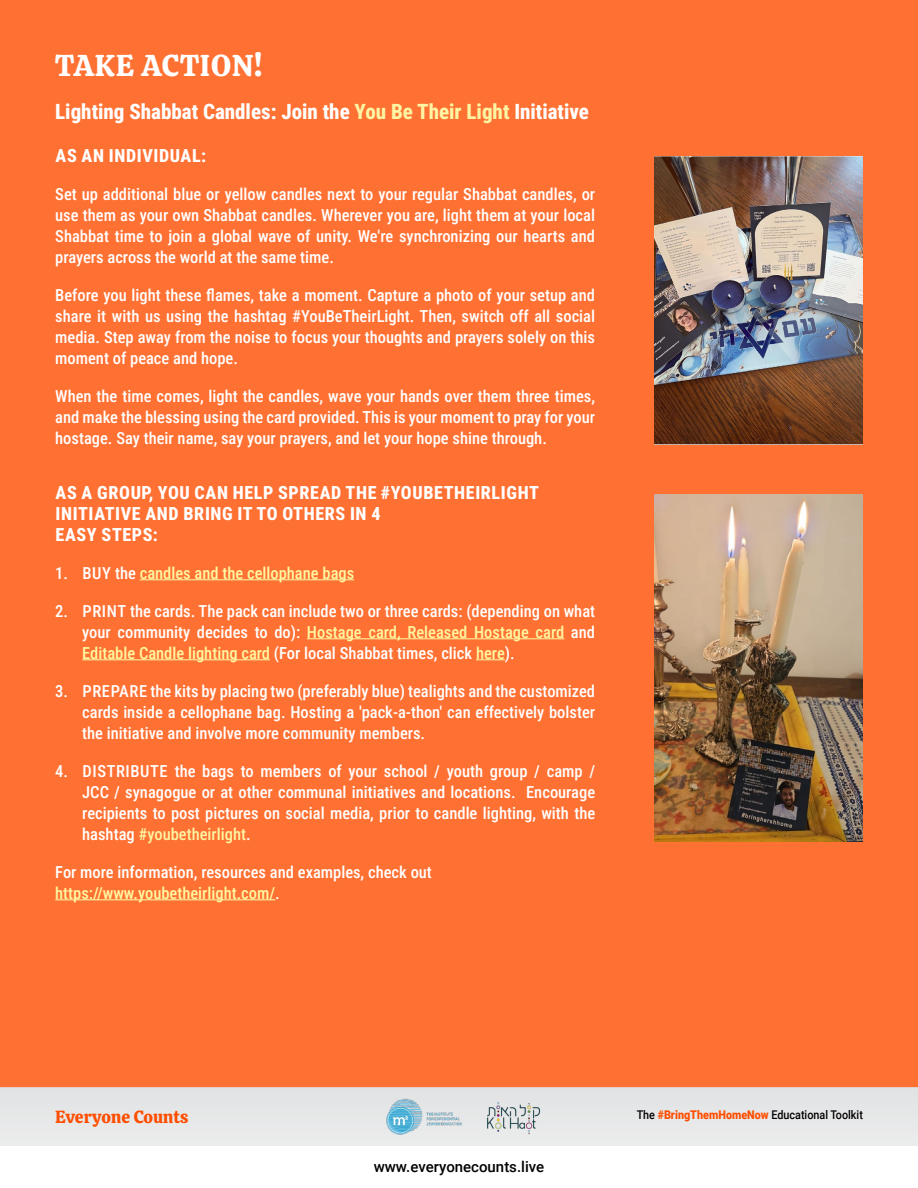
<style>
.page{position:relative;width:918px;height:1188px;background:#fff}
.page>*{position:absolute;margin:0;border:0;box-sizing:border-box;transform-origin:0 0}
.t1{font:30px "Calistoga";letter-spacing:.025em;color:#fff}
.t2{font:21px "Roboto Condensed";color:#fff}
.t3{font:18px/21px "Roboto Condensed";letter-spacing:.035em;color:#fff}
.t4{font:17.4px "Calistoga";color:#ff4e00}
.t5{font:16.5px/21px "Roboto Condensed";color:#fff;text-align:justify}
.t6{font:16.5px/21px "Roboto Condensed";color:#fff8a1}
.t7{font:500 15px "Roboto";color:#000}
.t8{font:500 12px "Roboto";color:#000;scale:.9 1}
.s1{color:#fdf5a3}
.s2{color:#fff}
.s3{color:#fff8a1}
.s4{font-weight:900;color:#ff4e00}
</style>
<div class="page">
<div style="left:0;top:0;width:918px;height:1087px;background:#ff7133"></div>
<div style="left:0;top:1087px;width:918px;height:59px;background:#e6e7e8"></div>
<img style="left:386px;top:1098px;width:76px;height:37px">
<img style="left:487px;top:1102px;width:53px;height:32px">
<hr style="left:140px;top:579px;width:214px;height:1px;background:#fff8a1">
<hr style="left:307px;top:638px;width:257px;height:1px;background:#fff8a1">
<hr style="left:82px;top:659px;width:188px;height:1px;background:#fff8a1">
<svg style="left:476px;top:659px;width:29px;height:1px"></svg>
<hr style="left:55px;top:899px;width:220px;height:1px;background:#fff8a1">
<img style="left:655px;top:157px;width:208px;height:287px">
<img style="left:655px;top:495px;width:208px;height:347px">
<h1 class="t1" style="left:55px;top:38px;width:209px">TAKE ACTION!</h1>
<p class="t2" style="left:55px;top:97px;width:535px">Lighting Shabbat Candles: Join the <span class="s1">You Be Their Light</span> Initiative</p>
<p class="t3" style="left:56px;top:144px;width:152px">AS AN INDIVIDUAL:</p>
<p class="t5" style="left:55px;top:183px;width:541px">Set up additional blue or yellow candles next to your regular Shabbat candles, or use them as your own Shabbat candles. Wherever you are, light them at your local Shabbat time to join a global wave of unity. We r e' synchronizing our hearts and prayers across the world at the same time.</p>
<p class="t5" style="left:55px;top:284px;width:541px">Before you light these flames, take a moment. Capture a photo of your setup and share it with us using the hashtag #YouBeTheirLight. Then, switch off all social media. Step away from the noise to focus your thoughts and prayers solely on this moment of peace and hope.</p>
<p class="t5" style="left:55px;top:385px;width:541px">When the time comes, light the candles, wave your hands over them three times, and make the blessing using the card provided. This is your moment to pray for your hostage. Say their name, say your prayers, and let your hope shine through.</p>
<p class="t3" style="left:149px;top:481px;width:392px">, YOU CAN HELP SPREAD THE #YOUBETHEIRLIGHT</p>
<p class="t3" style="left:56px;top:481px;width:326px">AS A GROUP<br>INITIATIVE AND BRING IT TO OTHERS IN 4<br>EASY STEPS:</p>
<p class="t6" style="left:83px;top:562px;width:273px"><span class="s2">BUY the</span> candles and the cellophane bags</p>
<p class="t5" style="left:55px;top:562px;width:14px">1.</p>
<p class="t5" style="left:55px;top:600px;width:14px">2.</p>
<p class="t5" style="left:55px;top:680px;width:14px">3.</p>
<p class="t5" style="left:55px;top:760px;width:14px">4.</p>
<p class="t5" style="left:83px;top:600px;width:514px">PRINT the cards. The pack can include two or three cards (: depending on what</p>
<p class="t6" style="left:82px;top:621px;width:514px"><span class="s2">your community decides to do :)</span> Hostage card, Released Hostage card <span class="s2">and<br></span>Editable Candle lighting card <span class="s2">(For local Shabbat times, click</span> here <span class="s2">.(</span></p>
<p class="t5" style="left:83px;top:680px;width:514px">PREPARE the kits by placing two (preferably blue) tealights and the customized</p>
<p class="t5" style="left:82px;top:701px;width:514px">cards inside a cellophane bag. Hosting a 'pack -a- thon' can effectively bolster the initiative and involve more community members.</p>
<p class="t5" style="left:83px;top:760px;width:514px">DISTRIBUTE the bags to members of your school / youth group / camp /</p>
<p class="t5" style="left:82px;top:781px;width:514px;text-align:left">JCC / synagogue or at other communal initiatives and locations.<br>recipients to post pictures on social media, prior to candle lighting, with the hashtag <span class="s1">#youbetheirlight</span>.</p>
<p class="t5" style="left:55px;top:861px;width:378px">For more information, resources and examples, check out <span class="s3">https://www.youbetheirlight.com/</span>.</p>
<p class="t5" style="left:526px;top:781px;width:70px">Encourage</p>
<p class="t4" style="left:55px;top:1101px;width:135px">Everyone Counts</p>
<p class="t7" style="left:374px;top:1156px;width:172px">www.everyonecounts.live</p>
<p class="t8" style="left:637px;top:1107px;width:253px">The <span class="s4">#BringThemHomeNow</span> Educational Toolkit</p>
</div>
